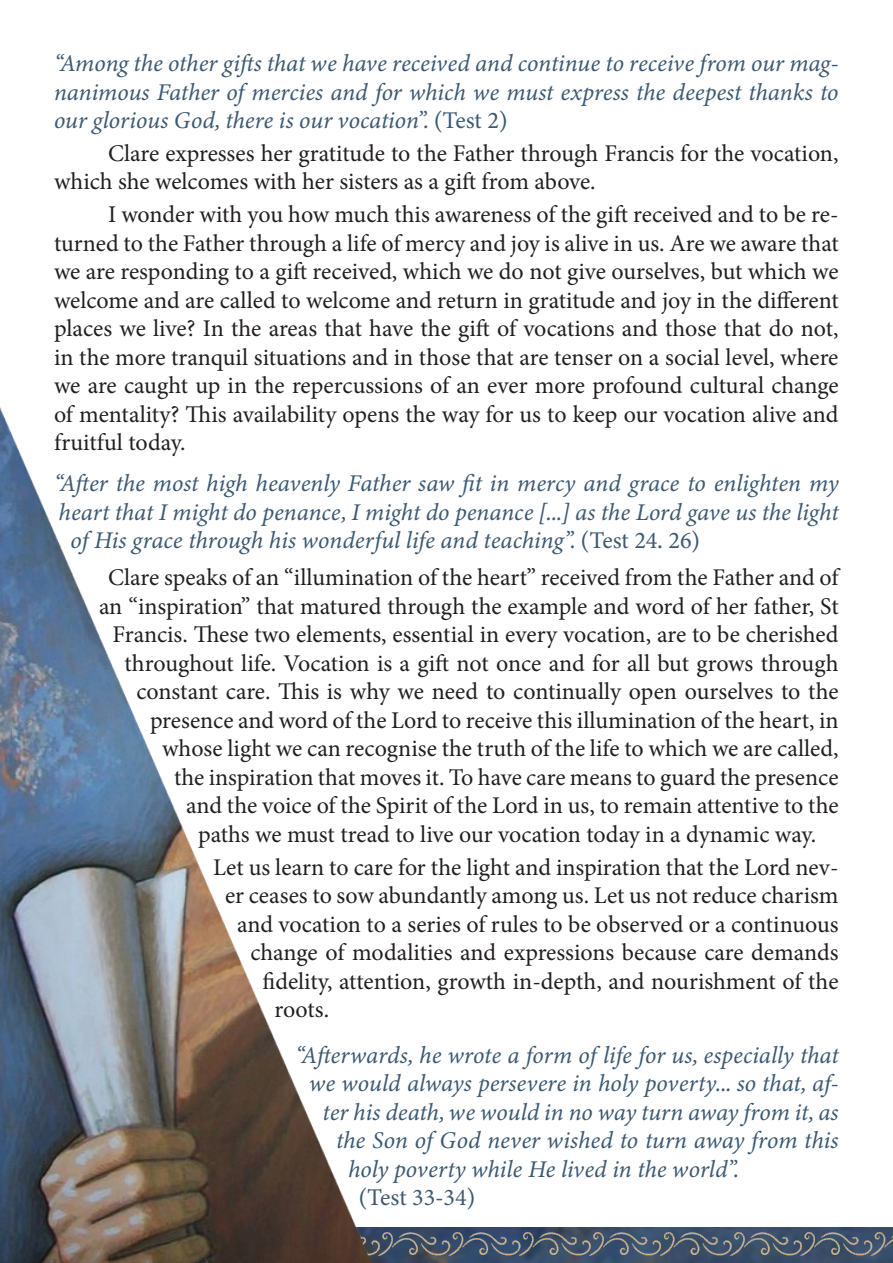
<style>
.page{position:relative;width:893px;height:1263px;background:#fff}
.page>*{position:absolute;margin:0;border:0;box-sizing:border-box;transform-origin:0 0}
.t1{font:24px/28.5px "Minion Pro";letter-spacing:-.005em;color:#231f20}
.t2{font:italic 24px/28.5px "Minion Variable Concept";color:#3c5973;text-align:justify}
.t3{font:24px "Minion Variable Concept";color:#3c5973}
.s1{font-style:normal}
</style>
<div class="page">
<img style="left:370px;top:1227px;width:523px;height:36px">
<img style="left:370px;top:1233px;width:523px;height:23px">
<img style="left:0;top:407px;width:370px;height:856px">
<p class="t2" style="left:54px;top:49px;width:786px">“Among the other gifts that we have received and continue to receive from our mag&shy;nanimous Father of mercies and for which we must express the deepest thanks to our glorious God, there is our vocation”. <span class="s1">(Test 2)</span></p>
<p class="t1" style="left:54px;top:139px;width:786px;text-indent:54px">Clare expresses her gratitude to the Father through Francis for the vocation, which she welcomes with her sisters as a gift from above.</p>
<p class="t1" style="left:54px;top:200px;width:786px;text-align:justify;text-indent:54px">I wonder with you how much this awareness of the gift received and to be re&shy;turned to the Father through a life of mercy and joy is alive in us. Are we aware that we are responding to a gift received, which we do not give ourselves, but which we welcome and are called to welcome and return in gratitude and joy in the different places we live? In the areas that have the gift of vocations and those that do not, in the more tranquil situations and in those that are tenser on a social level, where we are caught up in the repercussions of an ever more profound cultural change of mentality? This availability opens the way for us to keep our vocation alive and fruitful today.</p>
<p class="t2" style="left:54px;top:469px;width:786px">“After the most high heavenly Father saw fit in mercy and grace to enlighten my</p>
<p class="t2" style="left:58px;top:498px;width:782px">heart that I might do penance, I might do penance [...] as the Lord gave us the light</p>
<p class="t2" style="left:70px;top:526px;width:631px">of His grace through his wonderful life and teaching”. <span class="s1">(Test 24. 26)</span></p>
<p class="t1" style="left:108px;top:564px;width:732px">Clare speaks of an “illumination of the heart” received from the Father and of</p>
<p class="t1" style="left:99px;top:592px;width:741px">an “inspiration” that matured through the example and word of her father, St</p>
<p class="t1" style="left:112px;top:621px;width:727px">Francis. These two elements, essential in every vocation, are to be cherished</p>
<p class="t1" style="left:124px;top:649px;width:715px">throughout life. Vocation is a gift not once and for all but grows through</p>
<p class="t1" style="left:136px;top:678px;width:704px">constant care. This is why we need to continually open ourselves to the</p>
<p class="t1" style="left:150px;top:706px;width:690px">presence and word of the Lord to receive this illumination of the heart, in</p>
<p class="t1" style="left:162px;top:735px;width:678px">whose light we can recognise the truth of the life to which we are called,</p>
<p class="t1" style="left:174px;top:763px;width:666px">the inspiration that moves it. To have care means to guard the presence</p>
<p class="t1" style="left:186px;top:792px;width:654px">and the voice of the Spirit of the Lord in us, to remain attentive to the</p>
<p class="t1" style="left:198px;top:820px;width:620px">paths we must tread to live our vocation today in a dynamic way.</p>
<p class="t1" style="left:213px;top:853px;width:627px">Let us learn to care for the light and inspiration that the Lord nev-</p>
<p class="t1" style="left:225px;top:881px;width:615px">er ceases to sow abundantly among us. Let us not reduce charism</p>
<p class="t1" style="left:237px;top:910px;width:603px">and vocation to a series of rules to be observed or a continuous</p>
<p class="t1" style="left:250px;top:938px;width:589px">change of modalities and expressions because care demands</p>
<p class="t1" style="left:262px;top:967px;width:578px">fidelity, attention, growth in-depth, and nourishment of the</p>
<p class="t1" style="left:274px;top:995px;width:56px">roots.</p>
<p class="t2" style="left:296px;top:1040px;width:544px">“Afterwards, he wrote a form of life for us, especially that</p>
<p class="t2" style="left:309px;top:1069px;width:531px">we would always persevere in holy poverty... so that, af-</p>
<p class="t2" style="left:322px;top:1097px;width:518px">ter his death, we would in no way turn away from it, as</p>
<p class="t2" style="left:336px;top:1126px;width:504px">the Son of God never wished to turn away from this</p>
<p class="t2" style="left:348px;top:1154px;width:392px">holy poverty while He lived in the world”.</p>
<p class="t3" style="left:358px;top:1181px;width:119px">(Test 33-34)</p>
</div>
